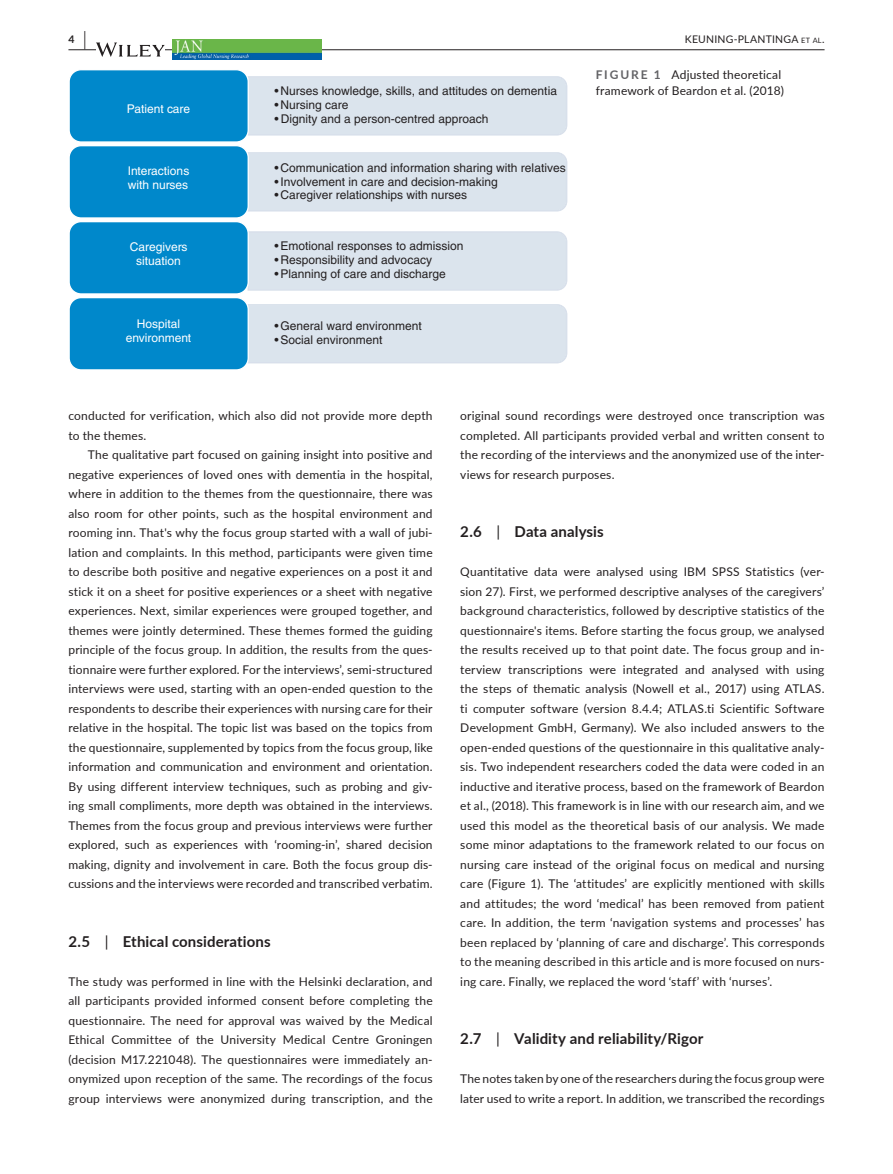
<style>
.page{position:relative;width:893px;height:1174px;background:#fff}
.page>*{position:absolute;margin:0;border:0;box-sizing:border-box;transform-origin:0 0}
.t1{font:700 15px "Lato";letter-spacing:.005em;color:#231f20}
.t2{font:12px/19.5px "Lato";letter-spacing:.01em;color:#231f20;text-align:justify}
.t3{font:12px "Helvetica";color:#231f20}
.t4{font:12px/14.4px "Helvetica";color:#fff;text-align:center}
.t5{font:10.5px "Lato";letter-spacing:.02em;color:#231f20}
.t6{font:700 10.5px "Lato";color:#231f20}
.s1{font-size:19.5px}
.s2{font-size:7.35px}
.s3{font-weight:700;color:#636366}
.s4{font-weight:400}
</style>
<div class="page">
<hr style="left:68px;top:49px;width:756px;height:1px;background:#231f20">
<svg style="left:96px;top:42px;width:69px;height:15px"></svg>
<img style="left:172px;top:40px;width:149px;height:19px">
<svg style="left:69px;top:70px;width:498px;height:300px;background:#97c9e4"></svg>
<p class="t6" style="left:68px;top:31px;width:19px">4 <span class="s1">|</span></p>
<p class="t5" style="left:685px;top:31px;width:141px">KEUNING-PLANTINGA <span class="s2">et al</span>.</p>
<p class="t2" style="left:596px;top:64px;width:187px"><span class="s3">FIGURE 1</span> Adjusted theoretical</p>
<p class="t4" style="left:127px;top:102px;width:65px">Patient care</p>
<p class="t3" style="left:274px;top:84px;width:284px">• Nurses knowledge, skills, and attitudes on dementia</p>
<p class="t2" style="left:596px;top:81px;width:190px">framework of Beardon et al. (2018)</p>
<p class="t3" style="left:274px;top:98px;width:76px">• Nursing care</p>
<p class="t3" style="left:274px;top:111px;width:216px">• Dignity and a person-centred approach</p>
<p class="t4" style="left:128px;top:164px;width:63px;text-align:left">Interactions with nurses</p>
<p class="t3" style="left:274px;top:161px;width:293px">• Communication and information sharing with relatives</p>
<p class="t3" style="left:274px;top:174px;width:225px">•Involvement in care and decision-making</p>
<p class="t3" style="left:274px;top:188px;width:194px">•Caregiver relationships with nurses</p>
<p class="t4" style="left:130px;top:239px;width:59px">Caregivers situation</p>
<p class="t3" style="left:274px;top:239px;width:191px">•Emotional responses to admission</p>
<p class="t3" style="left:274px;top:253px;width:159px">•Responsibility and advocacy</p>
<p class="t3" style="left:274px;top:266px;width:173px">•Planning of care and discharge</p>
<p class="t4" style="left:126px;top:316px;width:67px">Hospital environment</p>
<p class="t3" style="left:274px;top:319px;width:149px">•General ward environment</p>
<p class="t3" style="left:274px;top:332px;width:110px">•Social environment</p>
<p class="t2" style="left:68px;top:405px;width:366px">conducted for verification, which also did not provide more depth to the themes.</p>
<p class="t2" style="left:68px;top:444px;width:366px;text-indent:20px">The qualitative part focused on gaining insight into positive and negative experiences of loved ones with dementia in the hospital, where in addition to the themes from the questionnaire, there was also room for other points, such as the hospital environment and rooming inn. That's why the focus group started with a wall of jubi&shy;lation and complaints. In this method, participants were given time to describe both positive and negative experiences on a post it and stick it on a sheet for positive experiences or a sheet with negative experiences. Next, similar experiences were grouped together, and themes were jointly determined. These themes formed the guiding principle of the focus group. In addition, the results from the ques&shy;tionnaire were further explored. For the interviews’, semi-structured interviews were used, starting with an open-ended question to the respondents to describe their experiences with nursing care for their relative in the hospital. The topic list was based on the topics from the questionnaire, supplemented by topics from the focus group, like information and communication and environment and orientation.<br>By using different interview techniques, such as probing and giv&shy;ing small compliments, more depth was obtained in the interviews.<br>Themes from the focus group and previous interviews were further explored, such as experiences with ‘rooming-in’, shared decision making, dignity and involvement in care. Both the focus group dis&shy;cussions and the interviews were recorded and transcribed verbatim.</p>
<p class="t1" style="left:68px;top:930px;width:204px">2.5 <span class="s4">|</span> Ethical considerations</p>
<p class="t2" style="left:68px;top:971px;width:366px">The study was performed in line with the Helsinki declaration, and all participants provided informed consent before completing the questionnaire. The need for approval was waived by the Medical Ethical Committee of the University Medical Centre Groningen (decision M17.221048). The questionnaires were immediately an&shy;onymized upon reception of the same. The recordings of the focus group interviews were anonymized during transcription, and the</p>
<p class="t2" style="left:460px;top:405px;width:366px">original sound recordings were destroyed once transcription was completed. All participants provided verbal and written consent to the recording of the interviews and the anonymized use of the inter&shy;views for research purposes.</p>
<p class="t1" style="left:460px;top:521px;width:145px">2.6 <span class="s4">|</span> Data analysis</p>
<p class="t2" style="left:460px;top:561px;width:366px">Quantitative data were analysed using IBM SPSS Statistics (ver&shy;sion 27). First, we performed descriptive analyses of the caregivers’ background characteristics, followed by descriptive statistics of the questionnaire's items. Before starting the focus group, we analysed the results received up to that point date. The focus group and in&shy;terview transcriptions were integrated and analysed with using the steps of thematic analysis (Nowell et al., 2017) using ATLAS. ti computer software (version 8.4.4; ATLAS.ti Scientific Software Development GmbH, Germany). We also included answers to the open-ended questions of the questionnaire in this qualitative analy&shy;sis. Two independent researchers coded the data were coded in an inductive and iterative process, based on the framework of Beardon et al., (2018). This framework is in line with our research aim, and we used this model as the theoretical basis of our analysis. We made some minor adaptations to the framework related to our focus on nursing care instead of the original focus on medical and nursing care (Figure 1). The ‘attitudes’ are explicitly mentioned with skills and attitudes; the word ‘medical’ has been removed from patient care. In addition, the term ‘navigation systems and processes’ has been replaced by ‘planning of care and discharge’. This corresponds to the meaning described in this article and is more focused on nurs&shy;ing care. Finally, we replaced the word ‘staff’ with ‘nurses’.</p>
<p class="t1" style="left:460px;top:1028px;width:245px">2.7 <span class="s4">|</span> Validity and reliability/Rigor</p>
<p class="t2" style="left:460px;top:1068px;width:366px">The notes taken by one of the researchers during the focus group were later used to write a report. In addition, we transcribed the recordings</p>
</div>
